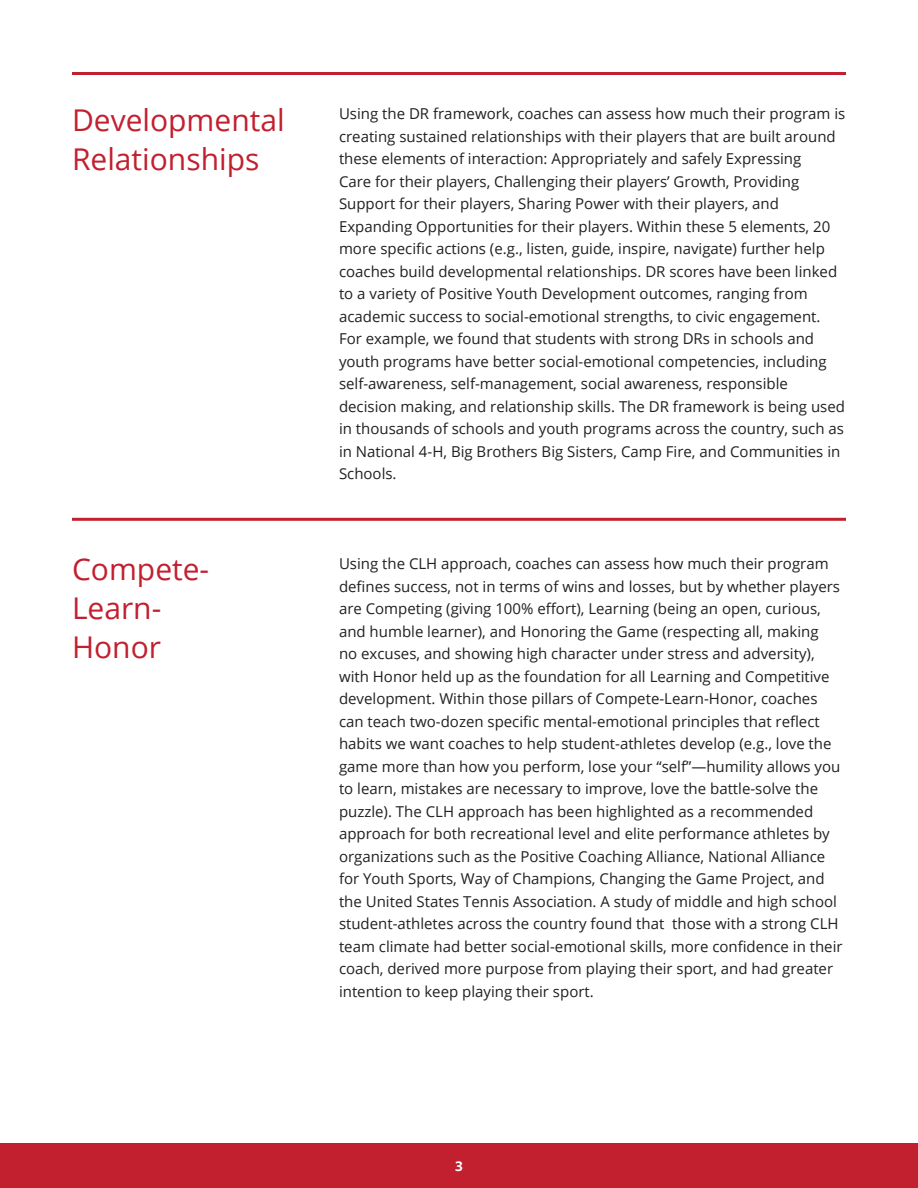
<style>
.page{position:relative;width:918px;height:1188px;background:#fff}
.page>*{position:absolute;margin:0;border:0;box-sizing:border-box;transform-origin:0 0}
.subhed_1{font:30px/39px "Open Sans";color:#c21f2f}
.body{font:15px/22.5px "Open Sans";color:#231f20}
.t1{font:700 13.5px "Open Sans";color:#fff}
</style>
<div class="page">
<div style="left:0;top:1143px;width:918px;height:45px;background:#c21f2f"></div>
<hr style="left:72px;top:72px;width:774px;height:3px;background:#c21f2f">
<hr style="left:72px;top:518px;width:774px;height:3px;background:#c21f2f">
<p class="subhed_1" style="left:72px;top:100px;width:214px">Developmental<br>Relationships</p>
<p class="subhed_1" style="left:72px;top:549px;width:139px">Compete-<br>Learn-<br>Honor</p>
<p class="body" style="left:339px;top:102px;width:508px">Using the DR framework, coaches can assess how much their program is creating sustained relationships with their players that are built around these elements of interaction: Appropriately and safely Expressing<br>Care for their players, Challenging their players’ Growth, Providing Support for their players, Sharing Power with their players, and Expanding Opportunities for their players. Within these 5 elements, 20 more specific actions (e.g., listen, guide, inspire, navigate) further help coaches build developmental relationships. DR scores have been linked to a variety of Positive Youth Development outcomes, ranging from academic success to social-emotional strengths, to civic engagement.<br>For example, we found that students with strong DRs in schools and youth programs have better social-emotional competencies, including self-awareness, self-management, social awareness, responsible decision making, and relationship skills. The DR framework is being used in thousands of schools and youth programs across the country, such as in National 4-H, Big Brothers Big Sisters, Camp Fire, and Communities in Schools.</p>
<p class="body" style="left:339px;top:552px;width:505px">Using the CLH approach, coaches can assess how much their program defines success, not in terms of wins and losses, but by whether players are Competing (giving 100% effort), Learning (being an open, curious, and humble learner), and Honoring the Game (respecting all, making<br>no excuses, and showing high character under stress and adversity), with Honor held up as the foundation for all Learning and Competitive development. Within those pillars of Compete-Learn-Honor, coaches can teach two-dozen specific mental-emotional principles that reflect habits we want coaches to help student-athletes develop (e.g., love the game more than how you perform, lose your “self”—humility allows you to learn, mistakes are necessary to improve, love the battle-solve the puzzle). The CLH approach has been highlighted as a recommended approach for both recreational level and elite performance athletes by organizations such as the Positive Coaching Alliance, National Alliance for Youth Sports, Way of Champions, Changing the Game Project, and the United States Tennis Association. A study of middle and high school student-athletes across the country found that those with a strong CLH team climate had better social-emotional skills, more confidence in their coach, derived more purpose from playing their sport, and had greater intention to keep playing their sport.</p>
<p class="t1" style="left:455px;top:1156px;width:9px">3</p>
</div>
